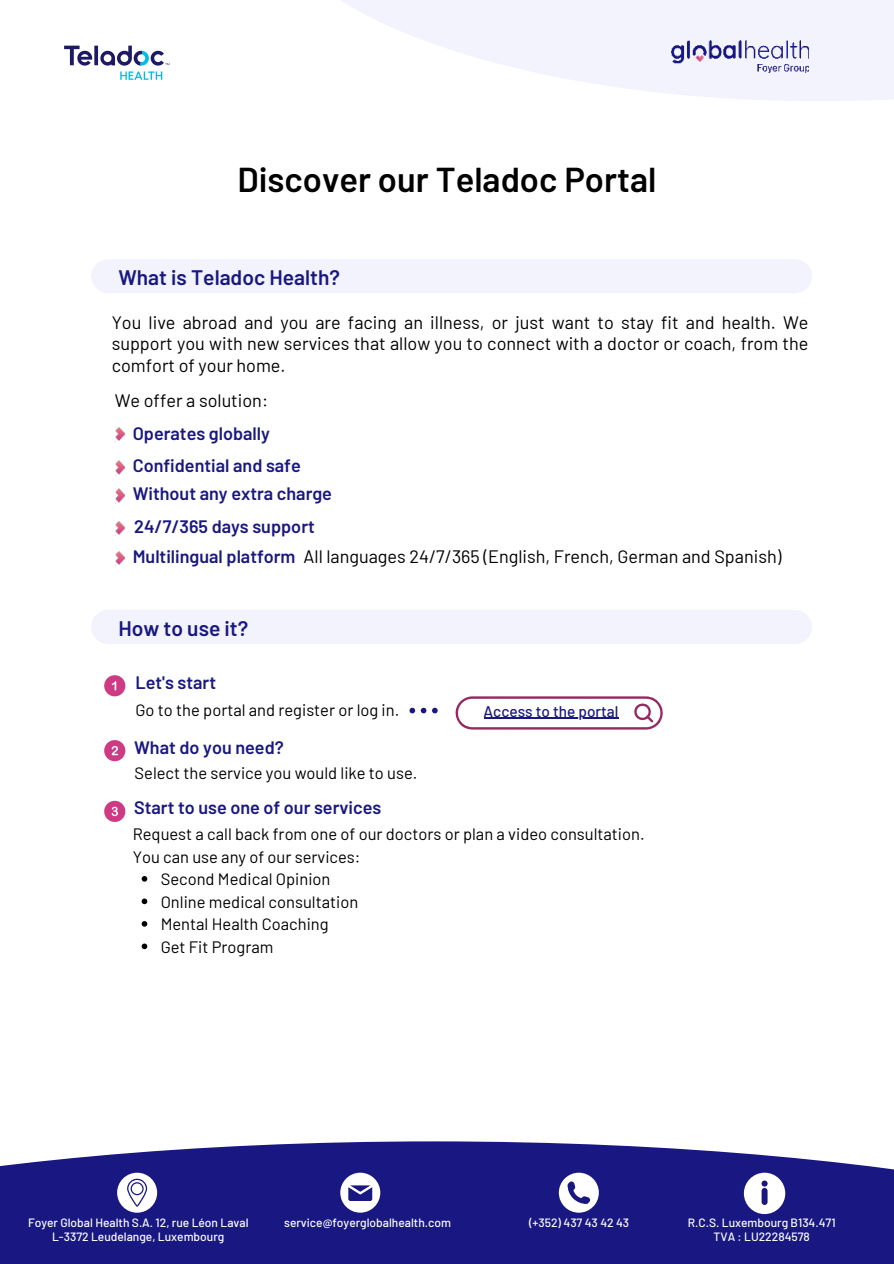
<style>
.page{position:relative;width:894px;height:1264px;background:#fff}
.page>*{position:absolute;margin:0;border:0;box-sizing:border-box;transform-origin:0 0}
.t1{font:600 34.5px "Barlow";color:#000}
.t2{font:600 21px "Barlow";color:#191882}
.t3{font:18px/21.3px "Barlow";color:#000;text-align:justify}
.t4{font:600 18px "Barlow";color:#191882}
.t5{font:16.5px "Barlow";color:#000}
.t6{font:500 15.45px "Barlow";color:#191882}
.t7{font:500 12px/14px "Barlow";color:#fff;text-align:center}
.s1{font-weight:600;color:#191882}
</style>
<div class="page">
<div style="left:0;top:1141px;width:893px;height:122px;background:#191882"></div>
<svg style="left:558px;top:1172px;width:40px;height:40px"></svg>
<svg style="left:340px;top:1172px;width:40px;height:40px"></svg>
<div style="left:117px;top:1172px;width:40px;height:40px;background:#fff;border-radius:50%"></div>
<svg style="left:127px;top:1178px;width:20px;height:28px"></svg>
<div style="left:743px;top:1172px;width:42px;height:41px;background:#fff;border-radius:50%"></div>
<svg style="left:761px;top:1180px;width:6px;height:24px"></svg>
<div style="left:91px;top:259px;width:720px;height:34px;background:#f3f3fe;border-radius:17px"></div>
<div style="left:91px;top:610px;width:720px;height:34px;background:#f3f3fe;border-radius:17px"></div>
<img style="left:115px;top:427px;width:9px;height:14px">
<img style="left:115px;top:460px;width:9px;height:15px">
<img style="left:115px;top:488px;width:9px;height:15px">
<img style="left:115px;top:521px;width:9px;height:15px">
<img style="left:115px;top:551px;width:9px;height:14px">
<svg style="left:409px;top:707px;width:28px;height:6px"></svg>
<div style="left:104px;top:675px;width:21px;height:21px;background:#cf3a85;border-radius:50%"></div>
<svg style="left:112px;top:681px;width:4px;height:9px"></svg>
<div style="left:104px;top:800px;width:21px;height:22px;background:#cf3a85;border-radius:50%"></div>
<svg style="left:112px;top:806px;width:6px;height:10px"></svg>
<div style="left:104px;top:740px;width:21px;height:21px;background:#cf3a85;border-radius:50%"></div>
<svg style="left:112px;top:746px;width:6px;height:9px"></svg>
<svg style="left:64px;top:46px;width:105px;height:34px"></svg>
<div style="left:265px;top:0;width:628px;height:101px;background:#f3f3fe"></div>
<img style="left:671px;top:41px;width:137px;height:31px">
<svg style="left:455px;top:696px;width:208px;height:33px"></svg>
<svg style="left:142px;top:876px;width:5px;height:5px"></svg>
<svg style="left:142px;top:898px;width:5px;height:6px"></svg>
<svg style="left:142px;top:921px;width:5px;height:5px"></svg>
<svg style="left:142px;top:943px;width:5px;height:6px"></svg>
<hr style="left:483px;top:717px;width:135px;height:1px;background:#191882">
<h1 class="t1" style="left:237px;top:154px;width:420px">Discover our Teladoc Portal</h1>
<p class="t2" style="left:118px;top:262px;width:223px">What is Teladoc Health?</p>
<p class="t3" style="left:112px;top:310px;width:698px">You live abroad and you are facing an illness, or just want to stay fit and health. We support you with new services that allow you to connect with a doctor or coach, from the comfort of your home.</p>
<p class="t3" style="left:115px;top:388px;width:155px">We offer a solution:</p>
<p class="t4" style="left:133px;top:421px;width:139px">Operates globally</p>
<p class="t4" style="left:133px;top:452px;width:169px">Confidential and safe</p>
<p class="t4" style="left:133px;top:480px;width:201px">Without any extra charge</p>
<p class="t3" style="left:133px;top:509px;width:650px;line-height:30.5px"><span class="s1">24/7/365 days support<br>Multilingual platform</span> All languages 24/7/365 (English, French, German and Spanish)</p>
<p class="t2" style="left:118px;top:613px;width:131px">How to use it?</p>
<p class="t4" style="left:135px;top:669px;width:82px">Let's start</p>
<p class="t5" style="left:135px;top:697px;width:265px">Go to the portal and register or log in.</p>
<p class="t4" style="left:134px;top:733px;width:151px">What do you need?</p>
<p class="t5" style="left:134px;top:761px;width:284px">Select the service you would like to use.</p>
<p class="t4" style="left:134px;top:794px;width:248px">Start to use one of our services</p>
<p class="t6" style="left:483px;top:700px;width:136px">Access to the portal</p>
<p class="t5" style="left:133px;top:822px;width:513px">Request a call back from one of our doctors or plan a video consultation.</p>
<p class="t5" style="left:133px;top:844px;width:229px">You can use any of our services:</p>
<p class="t5" style="left:161px;top:867px;width:171px">Second Medical Opinion</p>
<p class="t5" style="left:161px;top:889px;width:199px">Online medical consultation</p>
<p class="t5" style="left:161px;top:912px;width:169px">Mental Health Coaching</p>
<p class="t5" style="left:161px;top:934px;width:114px">Get Fit Program</p>
<p class="t7" style="left:28px;top:1214px;width:222px">Foyer Global Health S.A. 12, rue Léon Laval<br>L-3372 Leudelange, Luxembourg</p>
<p class="t7" style="left:529px;top:1214px;width:102px">(+352) 437 43 42 43</p>
<p class="t7" style="left:284px;top:1214px;width:168px">service@foyerglobalhealth.com</p>
<p class="t7" style="left:687px;top:1214px;width:149px">R.C.S. Luxembourg B134.471<br>TVA : LU22284578</p>
</div>
